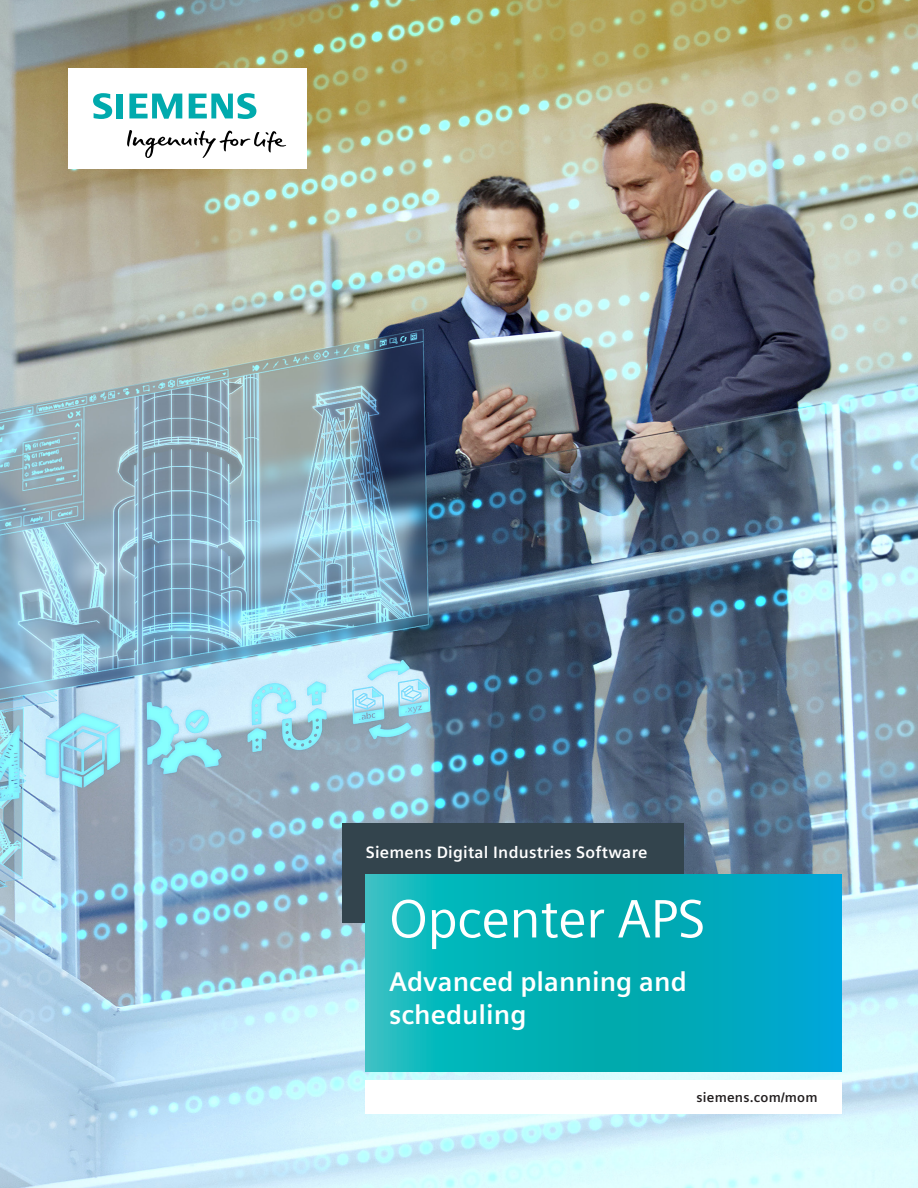
<style>
.page{position:relative;width:918px;height:1188px;background:#fff}
.page>*{position:absolute;margin:0;border:0;box-sizing:border-box;transform-origin:0 0}
._01__Headline__36pt{font:54px "Siemens Sans Global";letter-spacing:-.01em;color:#fff}
._02__Subhead__18pt_1{font:700 27px/32.4px "Siemens Sans Global";color:#fff}
._05__Additional_Pane{font:700 16.5px "Siemens Sans Global";letter-spacing:.015em;color:#fff}
._04__URL__9pt{font:700 13.5px "Siemens Sans Global";letter-spacing:.015em;color:#231f20}
</style>
<div class="page">
<img style="left:0;top:0;width:918px;height:1188px">
<div style="left:68px;top:68px;width:238px;height:101px;background:#fff"></div>
<svg style="left:127px;top:130px;width:159px;height:28px"></svg>
<svg style="left:93px;top:93px;width:30px;height:26px"></svg>
<svg style="left:129px;top:94px;width:53px;height:25px"></svg>
<svg style="left:189px;top:93px;width:67px;height:26px"></svg>
<div style="left:365px;top:1081px;width:476px;height:33px;background:#fff"></div>
<div style="left:342px;top:823px;width:342px;height:100px;background:#33444d"></div>
<svg style="left:365px;top:874px;width:476px;height:197px;background:#05aebc"></svg>
<p class="_05__Additional_Pane" style="left:366px;top:840px;width:283px">Siemens Digital Industries Software</p>
<p class="_01__Headline__36pt" style="left:389px;top:878px;width:318px">Opcenter APS</p>
<p class="_02__Subhead__18pt_1" style="left:389px;top:966px;width:299px">Advanced planning and scheduling</p>
<p class="_04__URL__9pt" style="left:696px;top:1087px;width:123px">siemens.com/mom</p>
</div>
